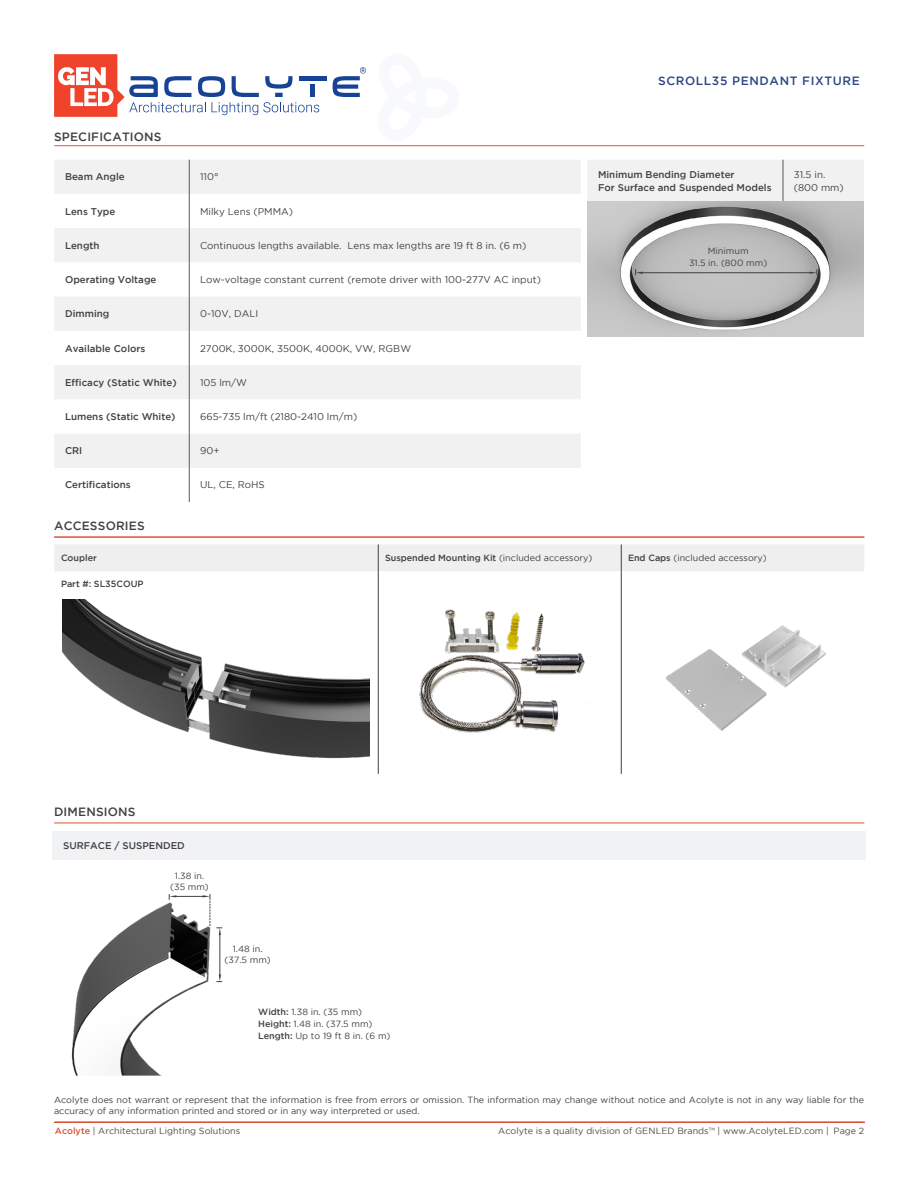
<style>
.page{position:relative;width:918px;height:1188px;background:#fff}
.page>*{position:absolute;margin:0;border:0;box-sizing:border-box;transform-origin:0 0}
.t1{font:500 12px "Gotham";letter-spacing:.015em;color:#414042}
.t2{font:500 12px "Gotham";letter-spacing:.05em;color:#2e4689}
.t3{font:9.75px/13.5px "Gotham";color:#414042}
.t4{font:500 9.75px/13.5px "Gotham";color:#414042}
.t5{font:9px/10.8px "Gotham";color:#414042;text-align:center}
.t6{font:9px "Gotham";color:#4a4a4b}
.t7{font:500 9px "Gotham";color:#414042}
.s1{font-weight:400}
.s2{font-weight:500}
.s3{font-weight:500;color:#db5337}
.s4{color:#58595b}
</style>
<div class="page">
<hr style="left:54px;top:145px;width:810px;height:1px;background:#db5337">
<svg style="left:54px;top:54px;width:265px;height:63px"></svg>
<div style="left:310px;top:85px;width:5px;height:12px;background:#164395"></div>
<hr style="left:299px;top:76px;width:27px;height:4px;background:#164395">
<svg style="left:333px;top:67px;width:33px;height:30px"></svg>
<hr style="left:54px;top:1122px;width:811px;height:1px;background:#db5337">
<div style="left:52px;top:831px;width:814px;height:29px;background:#f1f2f3"></div>
<svg style="left:54px;top:160px;width:527px;height:308px;fill:#f1f1f2"></svg>
<hr style="left:189px;top:160px;width:1px;height:34px;background:#58595b">
<hr style="left:189px;top:194px;width:1px;height:34px;background:#58595b">
<hr style="left:189px;top:228px;width:1px;height:34px;background:#58595b">
<hr style="left:189px;top:262px;width:1px;height:35px;background:#58595b">
<hr style="left:189px;top:297px;width:1px;height:34px;background:#58595b">
<hr style="left:189px;top:331px;width:1px;height:34px;background:#58595b">
<hr style="left:189px;top:365px;width:1px;height:34px;background:#58595b">
<hr style="left:189px;top:399px;width:1px;height:35px;background:#58595b">
<hr style="left:189px;top:434px;width:1px;height:34px;background:#58595b">
<hr style="left:189px;top:468px;width:1px;height:34px;background:#58595b">
<div style="left:587px;top:160px;width:277px;height:42px;background:#f1f1f2"></div>
<hr style="left:783px;top:160px;width:1px;height:42px;background:#58595b">
<hr style="left:54px;top:823px;width:810px;height:1px;background:#db5336">
<svg style="left:169px;top:894px;width:7px;height:6px"></svg>
<hr style="left:176px;top:896px;width:30px;height:1px;background:#404042">
<svg style="left:203px;top:894px;width:8px;height:6px"></svg>
<img style="left:587px;top:202px;width:277px;height:135px">
<svg style="left:810px;top:270px;width:8px;height:5px"></svg>
<svg style="left:635px;top:270px;width:8px;height:5px"></svg>
<hr style="left:640px;top:272px;width:170px;height:1px;background:#404042">
<hr style="left:378px;top:571px;width:1px;height:203px;background:#414042">
<div style="left:54px;top:544px;width:810px;height:27px;background:#efeff0"></div>
<hr style="left:621px;top:571px;width:1px;height:203px;background:#414042">
<img style="left:63px;top:600px;width:307px;height:159px">
<img style="left:419px;top:609px;width:168px;height:124px">
<img style="left:666px;top:625px;width:160px;height:106px">
<hr style="left:54px;top:537px;width:810px;height:1px;background:#db5336">
<img style="left:71px;top:900px;width:152px;height:176px">
<h1 class="t1" style="left:54px;top:129px;width:109px">SPECIFICATIONS</h1>
<p class="t4" style="left:65px;top:170px;width:61px">Beam Angle</p>
<p class="t3" style="left:200px;top:170px;width:20px">110°</p>
<p class="t4" style="left:65px;top:204px;width:52px">Lens Type</p>
<p class="t3" style="left:200px;top:204px;width:95px">Milky Lens (PMMA)</p>
<p class="t4" style="left:65px;top:238px;width:36px">Length</p>
<p class="t3" style="left:200px;top:238px;width:328px">Continuous lengths available. Lens max lengths are 19 ft 8 in. (6 m)</p>
<p class="t4" style="left:65px;top:273px;width:93px">Operating Voltage</p>
<p class="t3" style="left:200px;top:273px;width:342px">Low-voltage constant current (remote driver with 100-277V AC input)</p>
<p class="t4" style="left:65px;top:307px;width:46px">Dimming</p>
<p class="t3" style="left:200px;top:307px;width:60px">0-10V, DALI</p>
<p class="t4" style="left:65px;top:341px;width:82px">Available Colors</p>
<p class="t3" style="left:200px;top:341px;width:213px">2700K, 3000K, 3500K, 4000K, VW, RGBW</p>
<p class="t4" style="left:65px;top:375px;width:113px">Efficacy (Static White)</p>
<p class="t3" style="left:200px;top:375px;width:48px">105 lm/W</p>
<p class="t4" style="left:65px;top:410px;width:112px">Lumens (Static White)</p>
<p class="t3" style="left:200px;top:410px;width:159px">665-735 lm/ft (2180-2410 lm/m)</p>
<p class="t4" style="left:65px;top:444px;width:19px">CRI</p>
<p class="t3" style="left:200px;top:444px;width:21px">90+</p>
<p class="t4" style="left:65px;top:478px;width:67px">Certifications</p>
<p class="t3" style="left:200px;top:478px;width:66px">UL, CE, RoHS</p>
<h1 class="t1" style="left:54px;top:519px;width:92px">ACCESSORIES</h1>
<h1 class="t2" style="left:658px;top:74px;width:203px">SCROLL35 PENDANT FIXTURE</h1>
<p class="t4" style="left:598px;top:167px;width:175px">Minimum Bending Diameter<br>For Surface and Suspended Models</p>
<p class="t3" style="left:794px;top:167px;width:52px">31.5 in. (800 mm)</p>
<p class="t5" style="left:689px;top:244px;width:80px;line-height:12px">Minimum<br>31.5 in. (800 mm)</p>
<p class="t7" style="left:61px;top:553px;width:37px">Coupler</p>
<p class="t7" style="left:385px;top:553px;width:209px">Suspended Mounting Kit <span class="s1">(included accessory)</span></p>
<p class="t5" style="left:628px;top:552px;width:140px"><span class="s2">End Caps</span> (included accessory)</p>
<p class="t7" style="left:61px;top:579px;width:84px">Part #: SL35COUP</p>
<h1 class="t1" style="left:54px;top:804px;width:83px">DIMENSIONS</h1>
<p class="t4" style="left:63px;top:839px;width:123px">SURFACE / SUSPENDED</p>
<p class="t5" style="left:170px;top:870px;width:40px">1.38 in. (35 mm)</p>
<p class="t5" style="left:225px;top:943px;width:48px">1.48 in. (37.5 mm)</p>
<p class="t5" style="left:258px;top:1006px;width:134px;line-height:12px;text-align:left"><span class="s2">Width:</span> 1.38 in. (35 mm)<br><span class="s2">Height:</span> 1.48 in. (37.5 mm)<br><span class="s2">Length:</span> Up to 19 ft 8 in. (6 m)</p>
<p class="t5" style="left:54px;top:1095px;width:812px;text-align:left">Acolyte does not warrant or represent that the information is free from errors or omission. The information may change without notice and Acolyte is not in any way liable for the accuracy of any information printed and stored or in any way interpreted or used.</p>
<p class="t6" style="left:55px;top:1126px;width:187px"><span class="s3">Acolyte</span> | Architectural Lighting Solutions</p>
<p class="t6" style="left:498px;top:1126px;width:367px">Acolyte is a quality division of GENLED Brands<span class="s4">™</span> | www.AcolyteLED.com | Page 2</p>
</div>
